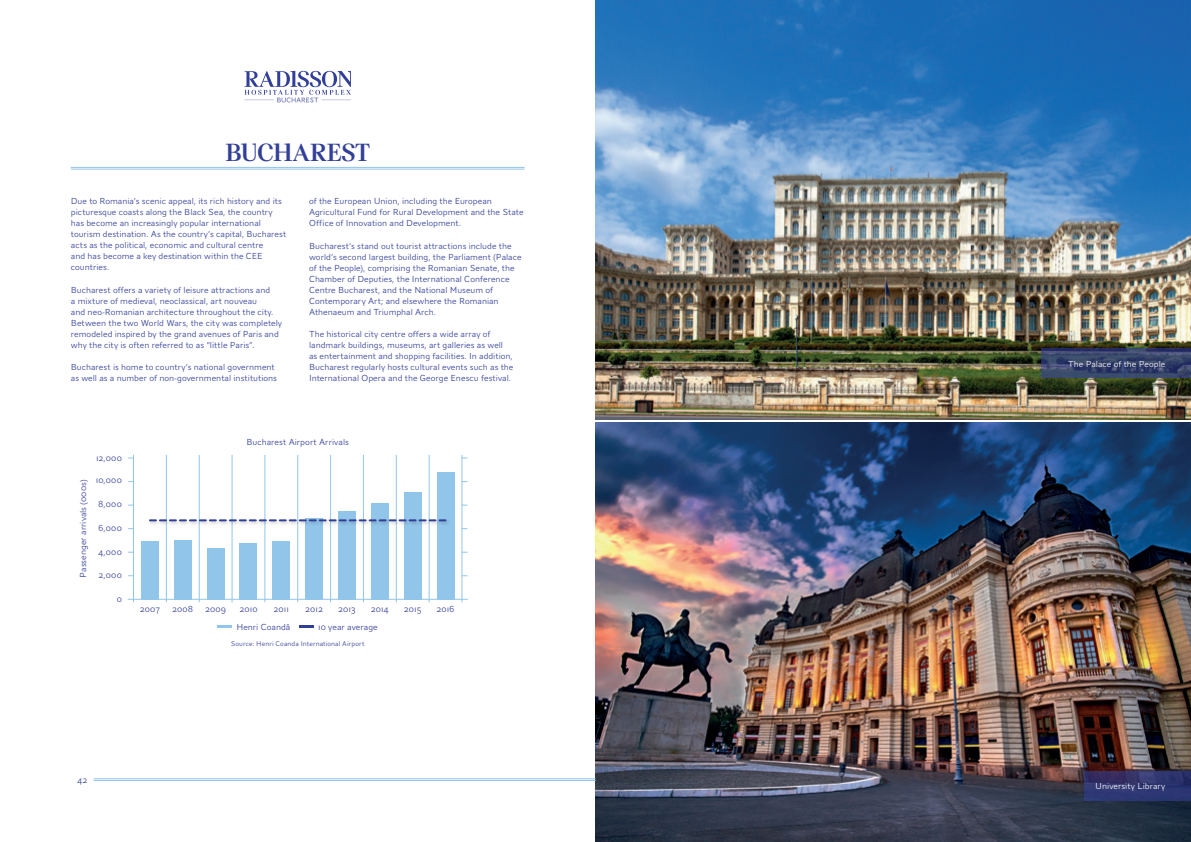
<style>
.page{position:relative;width:1191px;height:842px;background:#fff}
.page>*{position:absolute;margin:0;border:0;box-sizing:border-box;transform-origin:0 0}
.t1{font:25px "Virgin Book Two Plain";letter-spacing:.01em;color:#323f99}
.t2{font:300 9px/11px "AW Conqueror Sans";color:#323f99}
.t3{font:300 9px "AW Conqueror Sans";color:#fff}
.t4{font:300 7px "AW Conqueror Sans";letter-spacing:.005em;color:#323f99}
</style>
<div class="page">
<img style="left:595px;top:0;width:596px;height:420px">
<img style="left:595px;top:422px;width:596px;height:420px">
<hr style="left:71px;top:167px;width:453px;height:1px;background:#92c5ea">
<hr style="left:71px;top:169px;width:453px;height:1px;background:#92c5ea">
<hr style="left:94px;top:779px;width:501px;height:1px;background:#92c5ea">
<hr style="left:94px;top:780px;width:501px;height:1px;background:#92c5ea">
<svg style="left:244px;top:71px;width:107px;height:31px"></svg>
<svg style="left:1084px;top:771px;width:107px;height:30px;fill:#2e3672"></svg>
<svg style="left:1040px;top:349px;width:151px;height:29px"></svg>
<hr style="left:128px;top:599px;width:340px;height:1px;background:#92c5ea">
<hr style="left:218px;top:625px;width:14px;height:3px;background:#92c5ea">
<hr style="left:299px;top:625px;width:15px;height:3px;background:#323f99">
<hr style="left:232px;top:455px;width:1px;height:147px;background:#92c5ea">
<hr style="left:133px;top:455px;width:1px;height:147px;background:#92c5ea">
<hr style="left:166px;top:455px;width:1px;height:147px;background:#92c5ea">
<hr style="left:199px;top:455px;width:1px;height:147px;background:#92c5ea">
<hr style="left:429px;top:455px;width:1px;height:147px;background:#92c5ea">
<hr style="left:462px;top:455px;width:1px;height:147px;background:#92c5ea">
<hr style="left:265px;top:455px;width:1px;height:147px;background:#92c5ea">
<hr style="left:297px;top:455px;width:1px;height:147px;background:#92c5ea">
<hr style="left:330px;top:455px;width:1px;height:147px;background:#92c5ea">
<hr style="left:363px;top:455px;width:1px;height:147px;background:#92c5ea">
<hr style="left:396px;top:455px;width:1px;height:147px;background:#92c5ea">
<div style="left:141px;top:541px;width:17px;height:58px;background:#92c5ea"></div>
<div style="left:174px;top:540px;width:17px;height:59px;background:#92c5ea"></div>
<div style="left:207px;top:548px;width:17px;height:51px;background:#92c5ea"></div>
<div style="left:240px;top:543px;width:17px;height:56px;background:#92c5ea"></div>
<div style="left:273px;top:541px;width:17px;height:58px;background:#92c5ea"></div>
<div style="left:306px;top:518px;width:17px;height:81px;background:#92c5ea"></div>
<div style="left:338px;top:511px;width:17px;height:88px;background:#92c5ea"></div>
<div style="left:371px;top:503px;width:17px;height:96px;background:#92c5ea"></div>
<div style="left:404px;top:492px;width:17px;height:107px;background:#92c5ea"></div>
<div style="left:437px;top:472px;width:17px;height:127px;background:#92c5ea"></div>
<div style="left:147px;top:518px;width:304px;height:8px;background:#231f20;opacity:.25"></div>
<svg style="left:150px;top:519px;width:295px;height:2px"></svg>
<h1 class="t1" style="left:225px;top:140px;width:146px">BUCHAREST</h1>
<p class="t2" style="left:71px;top:196px;width:217px">Due to Romania’s scenic appeal, its rich history and its picturesque coasts along the Black Sea, the country has become an increasingly popular international tourism destination. As the country’s capital, Bucharest acts as the political, economic and cultural centre<br>and has become a key destination within the CEE countries.</p>
<p class="t2" style="left:71px;top:284px;width:213px">Bucharest offers a variety of leisure attractions and<br>a mixture of medieval, neoclassical, art nouveau<br>and neo-Romanian architecture throughout the city.<br>Between the two World Wars, the city was completely remodeled inspired by the grand avenues of Paris and why the city is often referred to as “little Paris”.</p>
<p class="t2" style="left:71px;top:362px;width:208px">Bucharest is home to country’s national government as well as a number of non-governmental institutions</p>
<p class="t2" style="left:309px;top:196px;width:216px">of the European Union, including the European<br>Agricultural Fund for Rural Development and the State<br>Office of Innovation and Development.</p>
<p class="t2" style="left:309px;top:240px;width:214px">Bucharest’s stand out tourist attractions include the world’s second largest building, the Parliament (Palace of the People), comprising the Romanian Senate, the Chamber of Deputies, the International Conference Centre Bucharest, and the National Museum of Contemporary Art; and elsewhere the Romanian Athenaeum and Triumphal Arch.</p>
<p class="t2" style="left:309px;top:329px;width:206px">The historical city centre offers a wide array of landmark buildings, museums, art galleries as well as entertainment and shopping facilities. In addition, Bucharest regularly hosts cultural events such as the International Opera and the George Enescu festival.</p>
<p class="t2" style="left:78px;top:578px;width:99px;rotate:-90deg">Passenger arrivals (000s)</p>
<p class="t2" style="left:96px;top:452px;width:27px">12,000</p>
<p class="t2" style="left:96px;top:475px;width:28px">10,000</p>
<p class="t2" style="left:98px;top:499px;width:25px">8,000</p>
<p class="t2" style="left:98px;top:522px;width:25px">6,000</p>
<p class="t2" style="left:98px;top:546px;width:25px">4,000</p>
<p class="t2" style="left:99px;top:570px;width:25px">2,000</p>
<p class="t2" style="left:117px;top:593px;width:7px">0</p>
<p class="t2" style="left:246px;top:436px;width:104px">Bucharest Airport Arrivals</p>
<p class="t2" style="left:140px;top:603px;width:22px">2007</p>
<p class="t2" style="left:172px;top:603px;width:23px">2008</p>
<p class="t2" style="left:205px;top:603px;width:23px">2009</p>
<p class="t2" style="left:239px;top:603px;width:20px">2010</p>
<p class="t2" style="left:274px;top:603px;width:17px">2011</p>
<p class="t2" style="left:305px;top:603px;width:19px">2012</p>
<p class="t2" style="left:338px;top:603px;width:19px">2013</p>
<p class="t2" style="left:371px;top:603px;width:19px">2014</p>
<p class="t2" style="left:404px;top:603px;width:19px">2015</p>
<p class="t2" style="left:436px;top:603px;width:20px">2016</p>
<p class="t4" style="left:231px;top:638px;width:135px">Source: Henri Coanda International Airport</p>
<p class="t2" style="left:236px;top:621px;width:56px">Henri Coandâ</p>
<p class="t2" style="left:318px;top:621px;width:61px">10 year average</p>
<p class="t2" style="left:77px;top:774px;width:12px">42</p>
<p class="t3" style="left:1068px;top:356px;width:99px">The Palace of the People</p>
<p class="t3" style="left:1095px;top:779px;width:72px">University Library</p>
</div>
